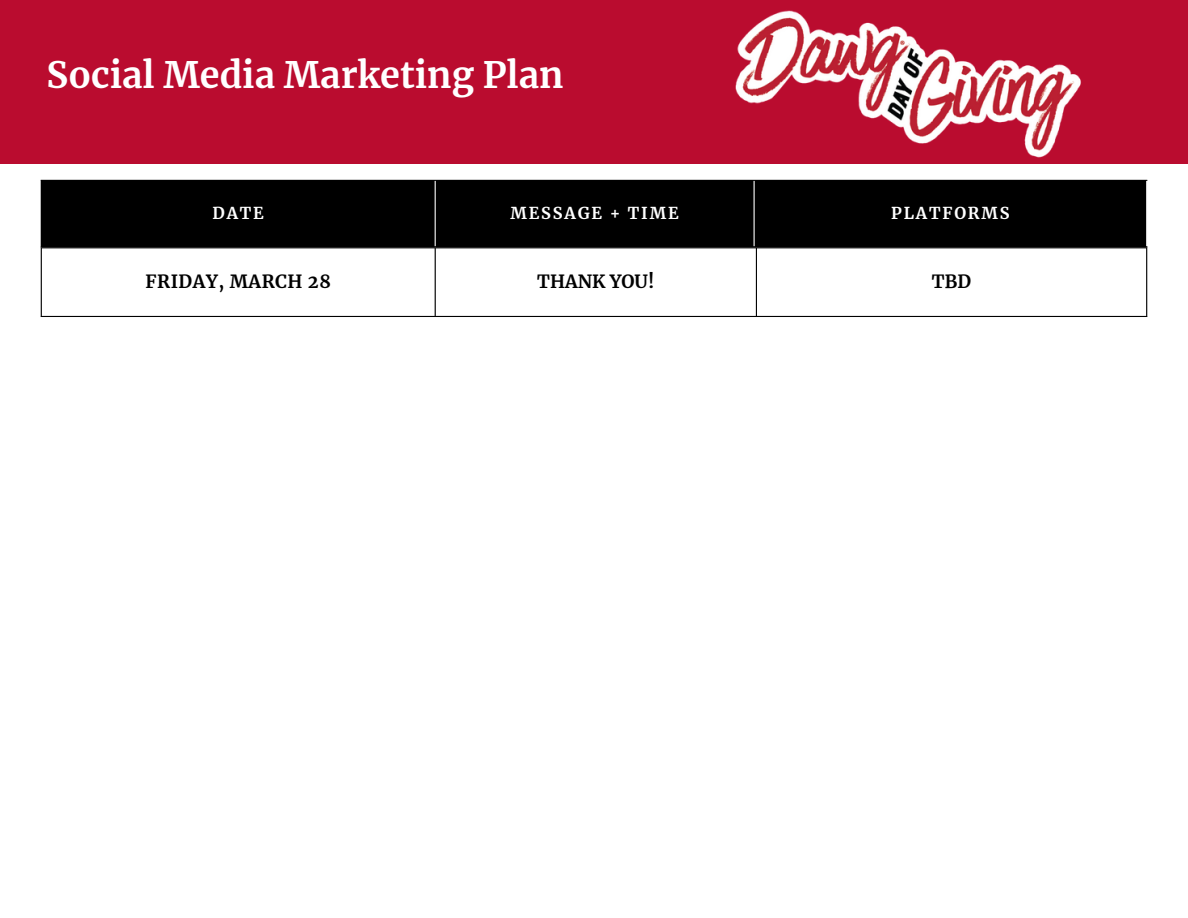
<style>
.page{position:relative;width:1188px;height:918px;background:#fff}
.page>*{position:absolute;margin:0;border:0;box-sizing:border-box;transform-origin:0 0}
.t1{font:700 36px "Merriweather";color:#fff}
.t2{font:700 18px "Merriweather";letter-spacing:.03em;color:#000}
.t3{font:700 18px "Merriweather";color:#000}
.t4{font:700 16.2px "Merriweather";letter-spacing:.11em;color:#fff}
</style>
<div class="page">
<hr style="left:41px;top:248px;width:1px;height:68px;background:#000">
<hr style="left:435px;top:248px;width:1px;height:68px;background:#000">
<hr style="left:756px;top:248px;width:1px;height:68px;background:#000">
<hr style="left:1146px;top:248px;width:1px;height:68px;background:#000">
<hr style="left:41px;top:247px;width:1106px;height:1px;background:#000">
<hr style="left:41px;top:316px;width:1106px;height:1px;background:#000">
<div style="left:42px;top:181px;width:1104px;height:65px;background:#000"></div>
<hr style="left:41px;top:181px;width:1px;height:65px;background:#000">
<hr style="left:41px;top:180px;width:1106px;height:1px;background:#000">
<hr style="left:41px;top:246px;width:1106px;height:1px;background:#000">
<hr style="left:435px;top:181px;width:1px;height:65px;background:#fff">
<hr style="left:754px;top:181px;width:1px;height:65px;background:#fff">
<div style="left:0;top:0;width:1188px;height:164px;background:#ba0c2f"></div>
<img style="left:735px;top:10px;width:346px;height:148px">
<p class="t1" style="left:47px;top:53px;width:518px">Social Media Marketing Plan</p>
<p class="t4" style="left:213px;top:203px;width:53px">DATE</p>
<p class="t4" style="left:511px;top:203px;width:170px">MESSAGE + TIME</p>
<p class="t4" style="left:891px;top:203px;width:120px">PLATFORMS</p>
<h1 class="t2" style="left:145px;top:270px;width:187px">FRIDAY, MARCH 28</h1>
<p class="t3" style="left:537px;top:270px;width:119px">THANK YOU!</p>
<p class="t2" style="left:932px;top:270px;width:41px">TBD</p>
</div>
